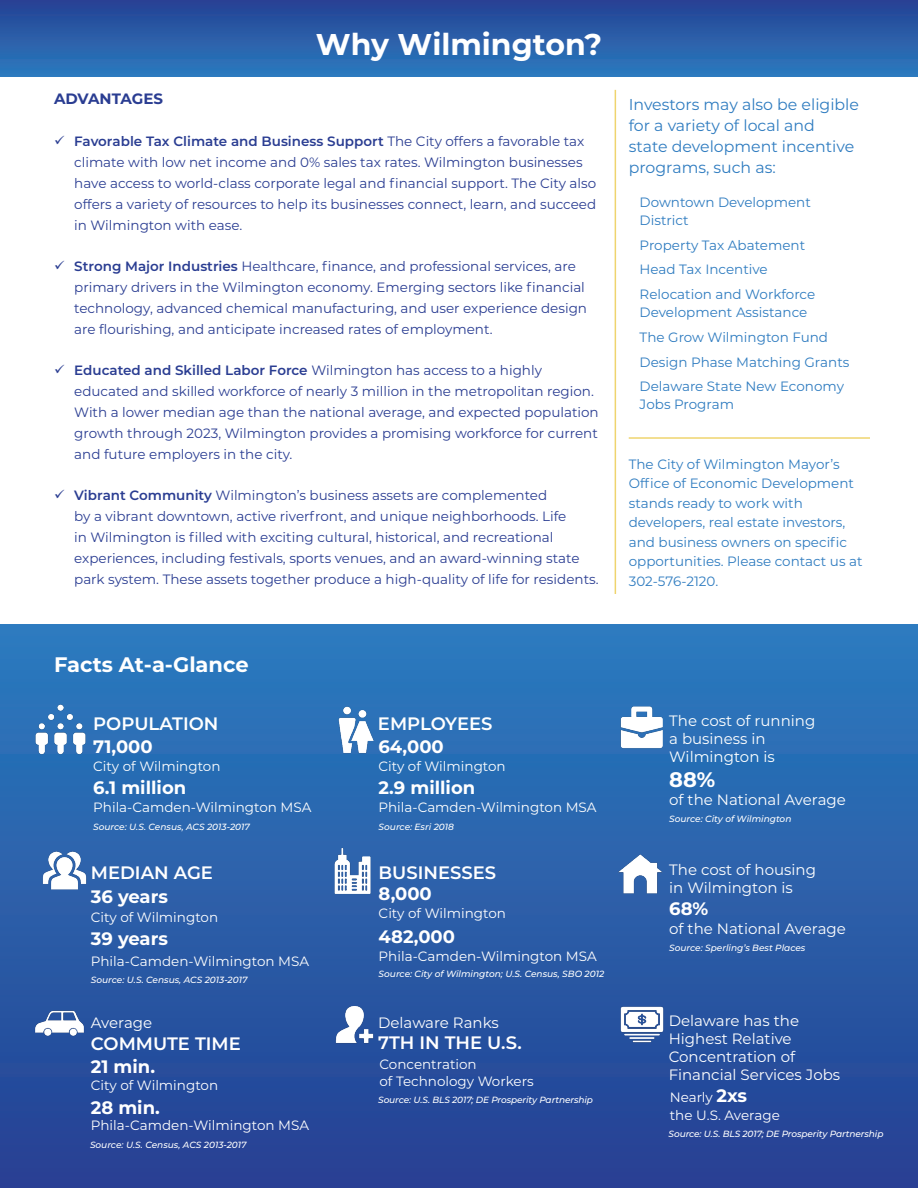
<style>
.page{position:relative;width:918px;height:1188px;background:#fff}
.page>*{position:absolute;margin:0;border:0;box-sizing:border-box;transform-origin:0 0}
.t1{font:700 30px "Montserrat";color:#fff}
.t2{font:700 21px "Montserrat";color:#fff}
.t3{font:700 18px "Montserrat";color:#fff}
.t4{font:600 18px "Montserrat";color:#fff}
.t5{font:15.75px/21px "Montserrat";color:#2f7cc0}
.t6{font:15px/18px "Montserrat";color:#fff}
.t7{font:700 15px "Montserrat";color:#2a3d92}
.t8{font:13.5px/21px "Montserrat";color:#2a3d92}
.t9{font:13.5px/19.5px "Montserrat";color:#2f7cc0}
.t10{font:13.5px/16.2px "Montserrat";color:#fff}
.t11{font:italic 500 9px "Montserrat";letter-spacing:-.005em;color:#fff}
.s1{font-weight:600}
.s2{font-weight:700;font-size:18px}
</style>
<div class="page">
<div style="left:0;top:0;width:918px;height:77px;background:linear-gradient(to bottom,#264193,#2c7bbf)"></div>
<div style="left:0;top:624px;width:918px;height:564px;background:linear-gradient(to bottom,#2c7cbf,#264093)"></div>
<hr style="left:615px;top:90px;width:1px;height:504px;background:#efd46e">
<hr style="left:629px;top:437px;width:241px;height:2px;background:#efd46e">
<img style="left:39px;top:847px;width:51px;height:46px">
<img style="left:330px;top:845px;width:48px;height:52px">
<img style="left:615px;top:845px;width:48px;height:58px">
<img style="left:333px;top:704px;width:43px;height:52px">
<img style="left:616px;top:698px;width:49px;height:59px">
<img style="left:31px;top:704px;width:59px;height:53px">
<img style="left:329px;top:1004px;width:51px;height:46px">
<img style="left:618px;top:1004px;width:51px;height:46px">
<img style="left:34px;top:1009px;width:51px;height:45px">
<p class="t1" style="left:316px;top:22px;width:288px">Why Wilmington?</p>
<p class="t7" style="left:54px;top:88px;width:111px">ADVANTAGES</p>
<p class="t8" style="left:74px;top:130px;width:524px"><span class="s1">Favorable Tax Climate and Business Support</span> The City offers a favorable tax climate with low net income and 0% sales tax rates. Wilmington businesses have access to world-class corporate legal and financial support. The City also offers a variety of resources to help its businesses connect, learn, and succeed in Wilmington with ease.</p>
<p class="t8" style="left:74px;top:255px;width:514px"><span class="s1">Strong Major Industries</span> Healthcare, finance, and professional services, are primary drivers in the Wilmington economy. Emerging sectors like financial technology, advanced chemical manufacturing, and user experience design are flourishing, and anticipate increased rates of employment.</p>
<p class="t8" style="left:74px;top:359px;width:526px"><span class="s1">Educated and Skilled Labor Force</span> Wilmington has access to a highly educated and skilled workforce of nearly 3 million in the metropolitan region.<br>With a lower median age than the national average, and expected population growth through 2023, Wilmington provides a promising workforce for current and future employers in the city.</p>
<p class="t8" style="left:74px;top:485px;width:526px"><span class="s1">Vibrant Community</span> Wilmington’s business assets are complemented<br>by a vibrant downtown, active riverfront, and unique neighborhoods. Life<br>in Wilmington is filled with exciting cultural, historical, and recreational experiences, including festivals, sports venues, and an award-winning state park system. These assets together produce a high-quality of life for residents.</p>
<p class="t5" style="left:629px;top:93px;width:232px">Investors may also be eligible for a variety of local and<br>state development incentive programs, such as:</p>
<p class="t9" style="left:640px;top:193px;width:173px;line-height:18px">Downtown Development<br>District</p>
<p class="t9" style="left:640px;top:235px;width:167px">Property Tax Abatement</p>
<p class="t9" style="left:640px;top:259px;width:130px">Head Tax Incentive</p>
<p class="t9" style="left:640px;top:285px;width:177px;line-height:18px">Relocation and Workforce<br>Development Assistance</p>
<p class="t9" style="left:640px;top:327px;width:190px">The Grow Wilmington Fund</p>
<p class="t9" style="left:640px;top:352px;width:211px">Design Phase Matching Grants</p>
<p class="t9" style="left:640px;top:377px;width:206px;line-height:18px">Delaware State New Economy<br>Jobs Program</p>
<p class="t9" style="left:629px;top:454px;width:235px">The City of Wilmington Mayor’s<br>Office of Economic Development stands ready to work with developers, real estate investors, and business owners on specific opportunities. Please contact us at<br>302-576-2120.</p>
<p class="t2" style="left:54px;top:649px;width:196px">Facts At-a-Glance</p>
<p class="t4" style="left:93px;top:711px;width:127px">POPULATION</p>
<p class="t3" style="left:93px;top:734px;width:61px">71,000</p>
<p class="t3" style="left:93px;top:775px;width:95px">6.1 million</p>
<p class="t10" style="left:93px;top:799px;width:220px">Phila-Camden-Wilmington MSA</p>
<p class="t10" style="left:93px;top:758px;width:129px">City of Wilmington</p>
<p class="t11" style="left:93px;top:820px;width:158px">Source: U.S. Census, ACS 2013-2017</p>
<p class="t4" style="left:91px;top:859px;width:124px">MEDIAN AGE</p>
<p class="t3" style="left:91px;top:883px;width:79px">36 years</p>
<p class="t10" style="left:91px;top:909px;width:129px">City of Wilmington</p>
<p class="t3" style="left:91px;top:925px;width:79px">39 years</p>
<p class="t11" style="left:91px;top:974px;width:158px">Source: U.S. Census, ACS 2013-2017</p>
<p class="t10" style="left:91px;top:953px;width:220px">Phila-Camden-Wilmington MSA</p>
<p class="t6" style="left:91px;top:1014px;width:63px">Average</p>
<p class="t4" style="left:91px;top:1031px;width:152px">COMMUTE TIME</p>
<p class="t3" style="left:91px;top:1054px;width:66px">21 min.</p>
<p class="t10" style="left:91px;top:1076px;width:129px">City of Wilmington</p>
<p class="t3" style="left:91px;top:1095px;width:71px">28 min.</p>
<p class="t10" style="left:91px;top:1117px;width:220px">Phila-Camden-Wilmington MSA</p>
<p class="t11" style="left:90px;top:1138px;width:158px">Source: U.S. Census, ACS 2013-2017</p>
<p class="t4" style="left:378px;top:711px;width:116px">EMPLOYEES</p>
<p class="t10" style="left:378px;top:758px;width:129px">City of Wilmington</p>
<p class="t3" style="left:378px;top:734px;width:67px">64,000</p>
<p class="t3" style="left:378px;top:775px;width:98px">2.9 million</p>
<p class="t10" style="left:378px;top:799px;width:220px">Phila-Camden-Wilmington MSA</p>
<p class="t11" style="left:379px;top:820px;width:77px">Source: Esri 2018</p>
<p class="t4" style="left:379px;top:860px;width:119px">BUSINESSES</p>
<p class="t3" style="left:379px;top:881px;width:55px">8,000</p>
<p class="t10" style="left:379px;top:905px;width:129px">City of Wilmington</p>
<p class="t3" style="left:379px;top:924px;width:78px">482,000</p>
<p class="t10" style="left:379px;top:947px;width:220px">Phila-Camden-Wilmington MSA</p>
<p class="t11" style="left:379px;top:968px;width:227px">Source: City of Wilmington; U.S. Census, SBO 2012</p>
<p class="t6" style="left:378px;top:1014px;width:122px">Delaware Ranks</p>
<p class="t4" style="left:378px;top:1030px;width:145px">7TH IN THE U.S.</p>
<p class="t10" style="left:379px;top:1056px;width:156px">Concentration<br>of Technology Workers</p>
<p class="t11" style="left:378px;top:1093px;width:216px">Source: U.S. BLS 2017; DE Prosperity Partnership</p>
<p class="t6" style="left:669px;top:711px;width:148px">The cost of running a business in<br>Wilmington is</p>
<p class="t2" style="left:669px;top:764px;width:47px">88%</p>
<p class="t6" style="left:669px;top:790px;width:178px">of the National Average</p>
<p class="t11" style="left:669px;top:813px;width:124px">Source: City of Wilmington</p>
<p class="t6" style="left:669px;top:860px;width:148px">The cost of housing in Wilmington is</p>
<p class="t3" style="left:669px;top:895px;width:40px">68%</p>
<p class="t6" style="left:669px;top:919px;width:178px">of the National Average</p>
<p class="t11" style="left:669px;top:942px;width:138px">Source: Sperling’s Best Places</p>
<p class="t6" style="left:669px;top:1011px;width:173px">Delaware has the<br>Highest Relative<br>Concentration of<br>Financial Services Jobs</p>
<p class="t10" style="left:670px;top:1089px;width:79px">Nearly <span class="s2">2xs</span></p>
<p class="t10" style="left:670px;top:1107px;width:112px">the U.S. Average</p>
<p class="t11" style="left:669px;top:1128px;width:216px">Source: U.S. BLS 2017; DE Prosperity Partnership</p>
</div>
